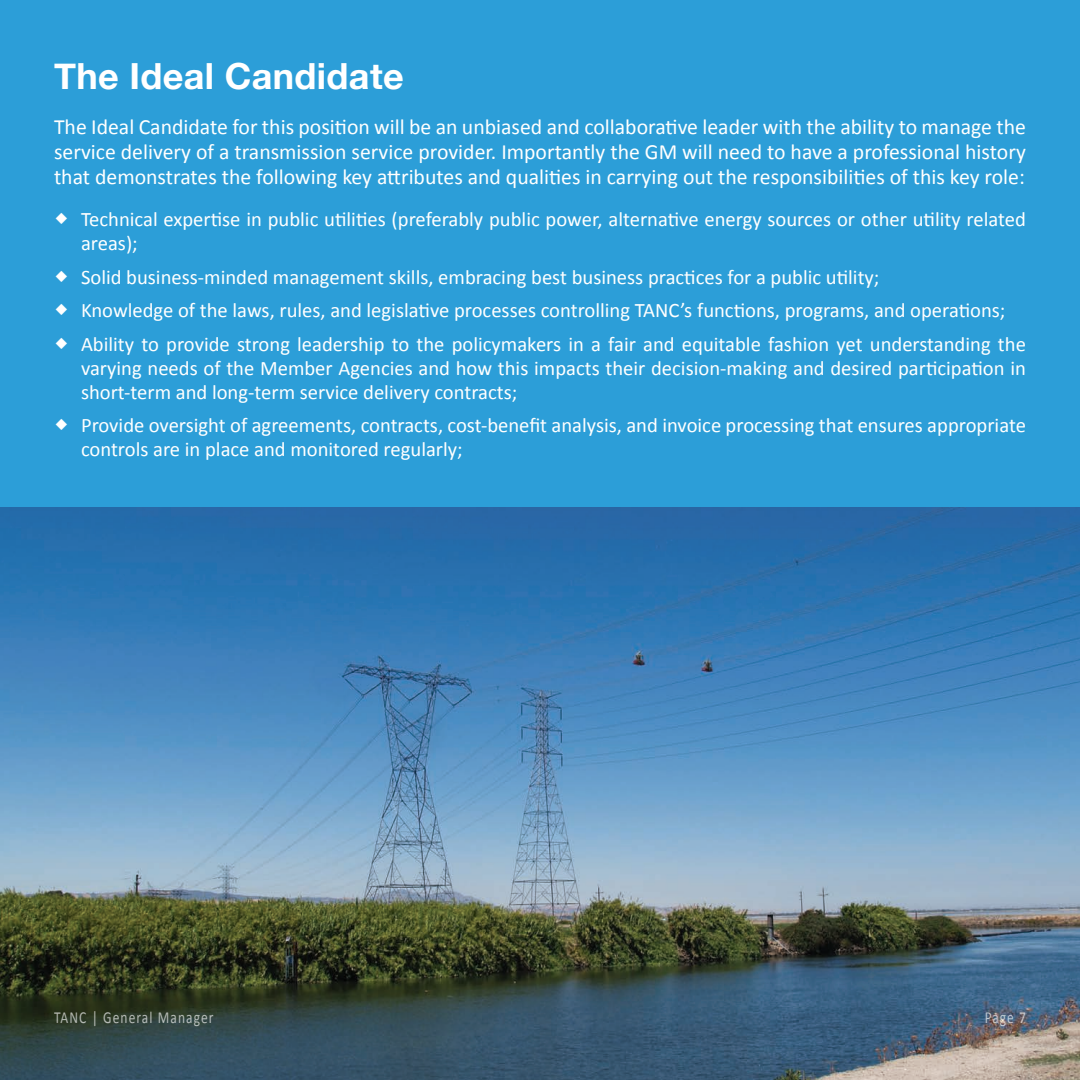
<style>
.page{position:relative;width:1080px;height:1080px;background:#2c9ed8}
.page>*{position:absolute;margin:0;border:0;box-sizing:border-box;transform-origin:0 0}
.t1{font:700 36px "Helvetica Neue";letter-spacing:.01em;color:#fff}
.t2{font:21.75px/25px "Calibri";color:#fff;text-align:justify}
.t3{font:20.7px/24px "Calibri";color:#fff}
.t4{font:16.8px "Calibri";letter-spacing:.08em;color:#fff;scale:.8 1}
</style>
<div class="page">
<img style="left:0;top:508px;width:1080px;height:572px">
<h1 class="t1" style="left:54px;top:48px;width:351px">The Ideal Candidate</h1>
<p class="t2" style="left:54px;top:113px;width:974px">The Ideal Candidate for this position will be an unbiased and collaborative leader with the ability to manage the service delivery of a transmission service provider. Importantly the GM will need to have a professional history that demonstrates the following key attributes and qualities in carrying out the responsibilities of this key role:</p>
<p class="t3" style="left:81px;top:207px;width:947px">Technical expertise in public utilities (preferably public power, alternative energy sources or other utility related areas);</p>
<p class="t3" style="left:81px;top:260px;width:946px;line-height:33.5px">Solid business-minded management skills, embracing best business practices for a public utility;<br>Knowledge of the laws, rules, and legislative processes controlling TANC’s functions, programs, and operations;<br>Ability to provide strong leadership to the policymakers in a fair and equitable fashion yet understanding the</p>
<p class="t3" style="left:81px;top:355px;width:946px">varying needs of the Member Agencies and how this impacts their decision-making and desired participation in short-term and long-term service delivery contracts;</p>
<p class="t3" style="left:81px;top:413px;width:947px">Provide oversight of agreements, contracts, cost-benefit analysis, and invoice processing that ensures appropriate controls are in place and monitored regularly;</p>
<p class="t4" style="left:54px;top:1006px;width:201px">TANC | General Manager</p>
<p class="t4" style="left:985px;top:1006px;width:53px">Page 7</p>
</div>
